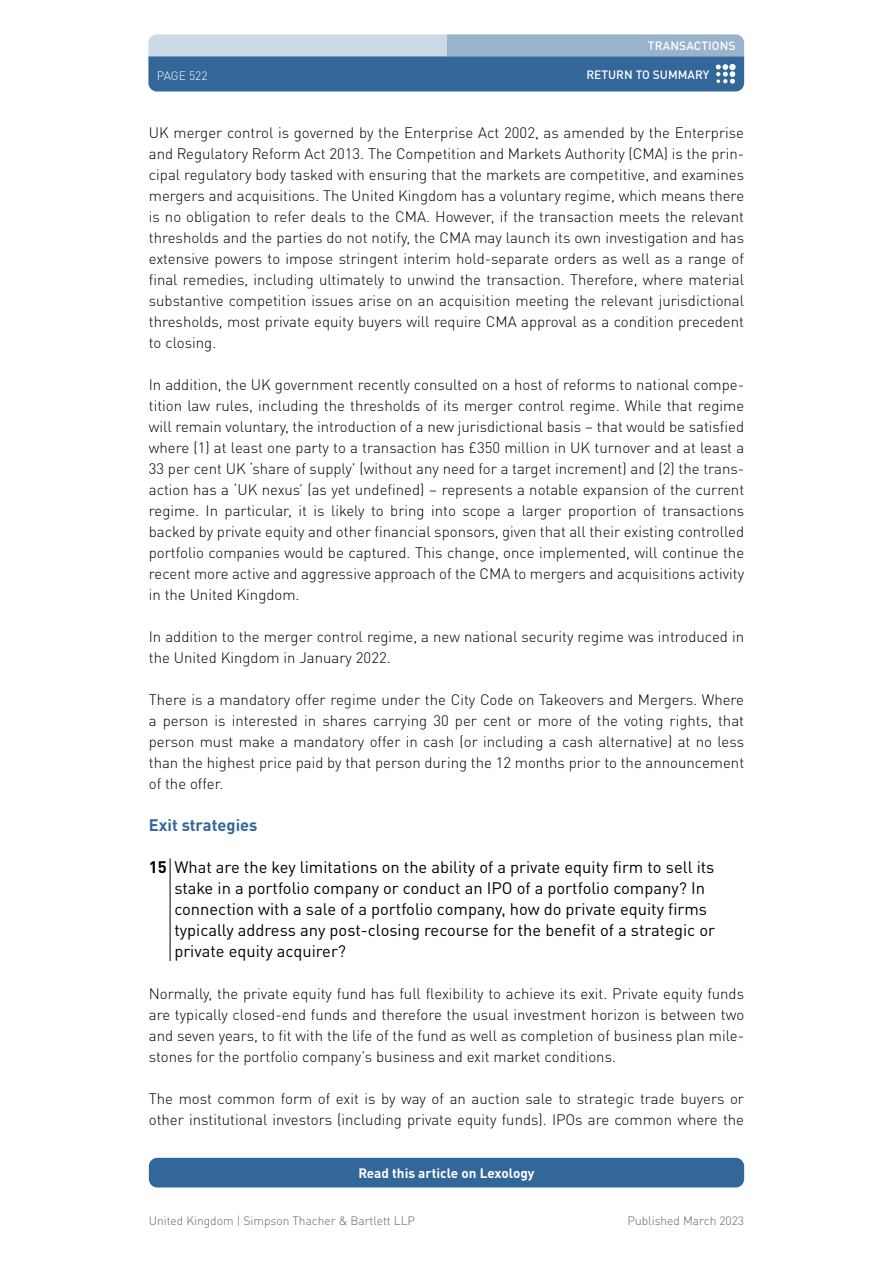
<style>
.page{position:relative;width:893px;height:1263px;background:#fff}
.page>*{position:absolute;margin:0;border:0;box-sizing:border-box;transform-origin:0 0}
.Q_text{font:16.5px/21px "DIN Pro";color:#000}
.Q_header{font:700 16.5px "DIN Pro";color:#369}
.Text{font:300 15px/21px "DIN Pro";color:#000;text-align:justify}
.First_para{font:300 15px/21px "DIN Pro";color:#000;text-align:justify}
.t1{font:700 13.5px "DIN Pro";color:#fff}
.t2{font:300 12px "DIN Pro";color:#646363}
.t3{font:500 12px "DIN Pro";color:#fff}
.t4{font:300 12px "DIN Pro";color:#fff}
.s1{font-weight:700}
</style>
<div class="page">
<div style="left:149px;top:1158px;width:595px;height:29px;background:#369;border-radius:9px"></div>
<svg style="left:148px;top:34px;width:596px;height:57px;background:#678db3"></svg>
<hr style="left:170px;top:858px;width:1px;height:103px;background:#000">
<p class="t3" style="left:648px;top:37px;width:89px">TRANSACTIONS</p>
<p class="t4" style="left:157px;top:66px;width:52px">PAGE 522</p>
<p class="t3" style="left:586px;top:65px;width:124px">RETURN TO SUMMARY</p>
<p class="Text" style="left:149px;top:121px;width:597px">UK merger control is governed by the Enterprise Act 2002, as amended by the Enterprise and Regulatory Reform Act 2013. The Competition and Markets Authority (CMA) is the prin&shy;cipal regulatory body tasked with ensuring that the markets are competitive, and examines mergers and acquisitions. The United Kingdom has a voluntary regime, which means there is no obligation to refer deals to the CMA. However, if the transaction meets the relevant thresholds and the parties do not notify, the CMA may launch its own investigation and has extensive powers to impose stringent interim hold-separate orders as well as a range of final remedies, including ultimately to unwind the transaction. Therefore, where material substantive competition issues arise on an acquisition meeting the relevant jurisdictional thresholds, most private equity buyers will require CMA approval as a condition precedent to closing.</p>
<p class="Text" style="left:149px;top:373px;width:597px">In addition, the UK government recently consulted on a host of reforms to national compe&shy;tition law rules, including the thresholds of its merger control regime. While that regime will remain voluntary, the introduction of a new jurisdictional basis – that would be satisfied where (1) at least one party to a transaction has £350 million in UK turnover and at least a 33 per cent UK ‘share of supply’ (without any need for a target increment) and (2) the trans&shy;action has a ‘UK nexus’ (as yet undefined) – represents a notable expansion of the current regime. In particular, it is likely to bring into scope a larger proportion of transactions backed by private equity and other financial sponsors, given that all their existing controlled portfolio companies would be captured. This change, once implemented, will continue the recent more active and aggressive approach of the CMA to mergers and acquisitions activity in the United Kingdom.</p>
<p class="Text" style="left:149px;top:625px;width:597px">In addition to the merger control regime, a new national security regime was introduced in the United Kingdom in January 2022.</p>
<p class="Text" style="left:149px;top:688px;width:597px">There is a mandatory offer regime under the City Code on Takeovers and Mergers. Where a person is interested in shares carrying 30 per cent or more of the voting rights, that person must make a mandatory offer in cash (or including a cash alternative) at no less than the highest price paid by that person during the 12 months prior to the announcement of the offer.</p>
<p class="Q_header" style="left:149px;top:812px;width:110px">Exit strategies</p>
<p class="Q_text" style="left:174px;top:855px;width:542px;text-indent:-26px"><span class="s1">15</span> What are the key limitations on the ability of a private equity firm to sell its stake in a portfolio company or conduct an IPO of a portfolio company? In connection with a sale of a portfolio company, how do private equity firms typically address any post-closing recourse for the benefit of a strategic or private equity acquirer?</p>
<p class="First_para" style="left:149px;top:982px;width:597px">Normally, the private equity fund has full flexibility to achieve its exit. Private equity funds are typically closed-end funds and therefore the usual investment horizon is between two and seven years, to fit with the life of the fund as well as completion of business plan mile&shy;stones for the portfolio company’s business and exit market conditions.</p>
<p class="Text" style="left:149px;top:1087px;width:597px">The most common form of exit is by way of an auction sale to strategic trade buyers or other institutional investors (including private equity funds). IPOs are common where the</p>
<p class="t1" style="left:358px;top:1162px;width:178px">Read this article on Lexology</p>
<p class="t2" style="left:149px;top:1211px;width:268px">United Kingdom | Simpson Thacher &amp; Bartlett LLP</p>
<p class="t2" style="left:628px;top:1211px;width:118px">Published March 2023</p>
</div>
